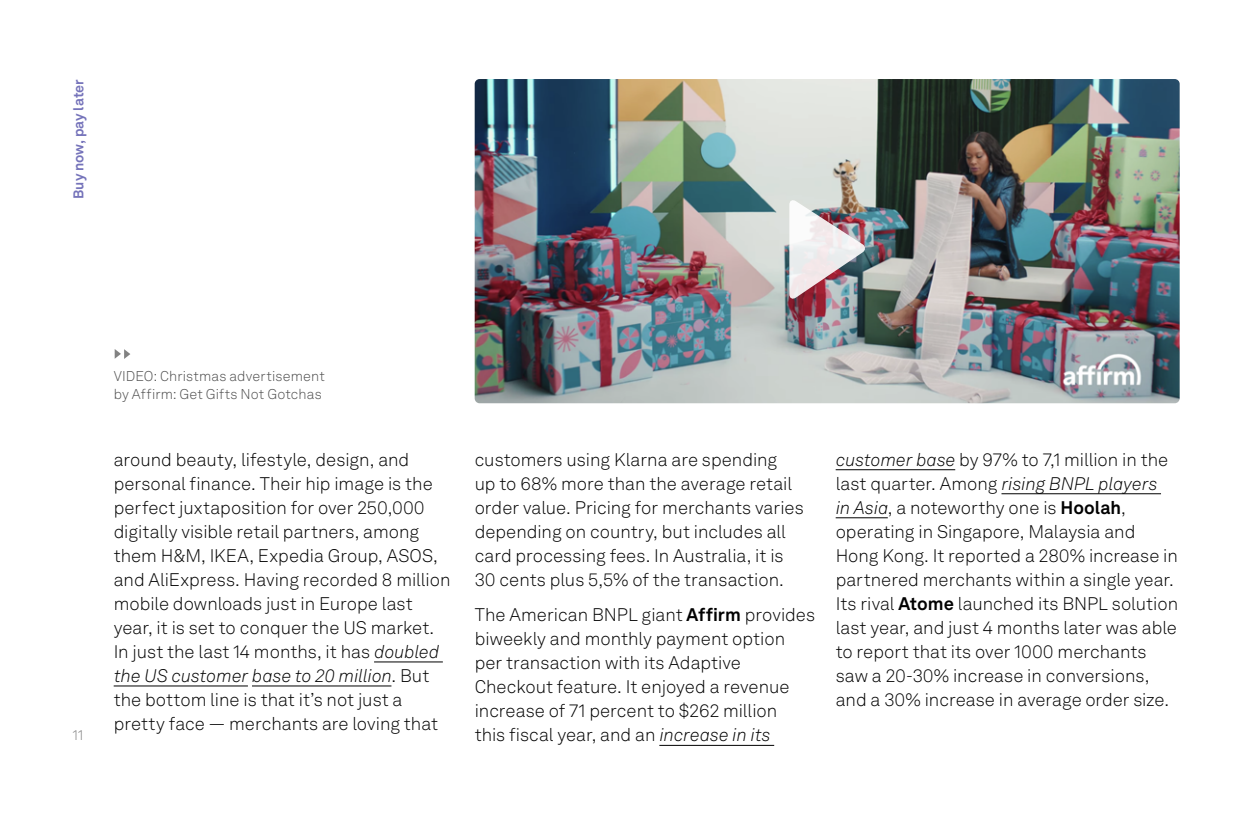
<style>
.page{position:relative;width:1248px;height:840px;background:#fff}
.page>*{position:absolute;margin:0;border:0;box-sizing:border-box;transform-origin:0 0}
.t1{font:300 18px/24px "Akkurat LL";color:#000}
.t2{font:300 14px/18px "Akkurat LL";letter-spacing:.01em;color:#4d4d4d}
.t3{font:700 14px "Akkurat LL";letter-spacing:.005em;color:#7573ba}
.t4{font:300 14px "Akkurat LL";color:#808080}
.s1{font-style:italic}
.s2{font-weight:700}
</style>
<div class="page">
<hr style="left:374px;top:661px;width:69px;height:1px;background:#000">
<hr style="left:114px;top:685px;width:134px;height:1px;background:#000">
<hr style="left:252px;top:685px;width:139px;height:1px;background:#000">
<hr style="left:659px;top:744px;width:115px;height:1px;background:#000">
<hr style="left:835px;top:469px;width:120px;height:1px;background:#000">
<hr style="left:1001px;top:493px;width:159px;height:1px;background:#000">
<hr style="left:835px;top:517px;width:52px;height:1px;background:#000">
<img style="left:474px;top:79px;width:705px;height:324px">
<img style="left:788px;top:199px;width:79px;height:99px">
<svg style="left:115px;top:349px;width:15px;height:10px"></svg>
<p class="t3" style="left:68px;top:199px;width:122px;rotate:-90deg">Buy now, pay later</p>
<p class="t4" style="left:73px;top:725px;width:12px">11</p>
<p class="t2" style="left:114px;top:366px;width:213px">VIDEO: Christmas advertisement by Affirm: Get Gifts Not Gotchas</p>
<p class="t1" style="left:114px;top:446px;width:338px">around beauty, lifestyle, design, and personal finance. Their hip image is the perfect juxtaposition for over 250,000 digitally visible retail partners, among them H&amp;M, IKEA, Expedia Group, ASOS, and AliExpress. Having recorded 8 million mobile downloads just in Europe last year, it is set to conquer the US market.<br>In just the last 14 months, it has <span class="s1">doubled the US customer base to 20 million</span>. But the bottom line is that it’s not just a pretty face — merchants are loving that</p>
<p class="t1" style="left:474px;top:446px;width:330px">customers using Klarna are spending<br>up to 68% more than the average retail order value. Pricing for merchants varies depending on country, but includes all card processing fees. In Australia, it is 30 cents plus 5,5% of the transaction.</p>
<p class="t1" style="left:474px;top:602px;width:342px">The American BNPL giant <span class="s2">Affirm</span> provides biweekly and monthly payment option per transaction with its Adaptive Checkout feature. It enjoyed a revenue increase of 71 percent to $262 million<br>this fiscal year, and an <span class="s1">increase in its</span></p>
<p class="t1" style="left:835px;top:446px;width:344px"><span class="s1">customer base</span> by 97% to 7,1 million in the last quarter. Among <span class="s1">rising BNPL players<br>in Asia</span>, a noteworthy one is <span class="s2">Hoolah</span>, operating in Singapore, Malaysia and Hong Kong. It reported a 280% increase in partnered merchants within a single year.<br>Its rival <span class="s2">Atome</span> launched its BNPL solution last year, and just 4 months later was able to report that its over 1000 merchants saw a 20-30% increase in conversions, and a 30% increase in average order size.</p>
</div>
